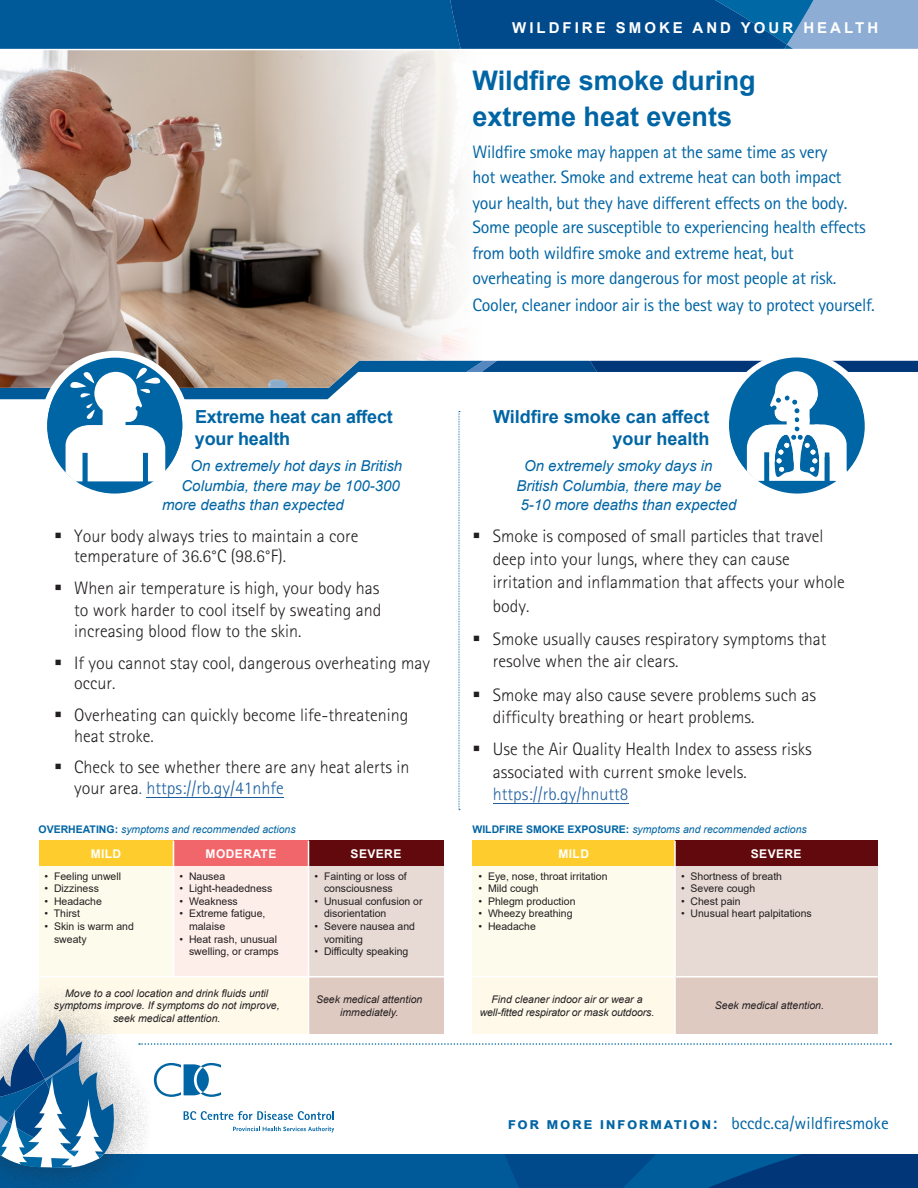
<style>
.page{position:relative;width:918px;height:1188px;background:#fff}
.page>*{position:absolute;margin:0;border:0;box-sizing:border-box;transform-origin:0 0}
.Body_on_Not_on_Grid{font:700 27px/36px "Arial";color:#0065a4}
.t1{font:300 18px/20.2px "Rotis Sans Serif Std";color:#231f20}
.Body_on_Not_on_Grid-2{font:18px/25.5px "Rotis Sans Serif Std";letter-spacing:-.02em;color:#0065a4}
.Headline{font:700 18px/21.6px "Arial";letter-spacing:-.01em;color:#0065a4}
.t2{font:17.4px "Rotis Sans Serif Std";color:#0065a4}
.Body_on_Not_on_Grid-3{font:italic 15px/19.5px "Arial";color:#0065a4}
.t3{font:700 15px "Arial";letter-spacing:.2em;color:#fff}
.t4{font:700 12px "Arial";letter-spacing:.035em;color:#fff}
.Body_on_Not_on_Grid-4{font:10.5px/12.6px "Arial";color:#231f20}
.Body_on_Not_on_Grid-5{font:italic 10.5px/12.6px "Arial";color:#231f20;text-align:center}
.Headline-2{font:italic 10.5px "Arial";color:#0065a4}
.s1{color:#175d9e}
.s2{font-weight:700;font-style:normal}
.s3{color:#20609f}
.s4{font-family:"Arial";font-weight:700;font-size:15.6px}
</style>
<div class="page">
<div style="left:0;top:0;width:431px;height:399px;background:#005999"></div>
<svg style="left:431px;top:0;width:487px;height:49px;background:#7ca4ce"></svg>
<svg style="left:435px;top:0;width:352px;height:49px;background:#014e8e"></svg>
<div style="left:0;top:49px;width:918px;height:6px;background:#fff"></div>
<div style="left:39px;top:841px;width:135px;height:25px;background:#fecd2d"></div>
<div style="left:174px;top:841px;width:135px;height:25px;background:#f1666a"></div>
<div style="left:309px;top:841px;width:135px;height:25px;background:#62090d"></div>
<div style="left:39px;top:866px;width:135px;height:111px;background:#fdfcec"></div>
<div style="left:174px;top:866px;width:135px;height:111px;background:#feeeea"></div>
<div style="left:309px;top:866px;width:135px;height:111px;background:#e7dad4"></div>
<div style="left:39px;top:977px;width:270px;height:57px;background:#fef9e9"></div>
<div style="left:309px;top:977px;width:135px;height:57px;background:#dfcac2"></div>
<svg style="left:173px;top:841px;width:1px;height:25px"></svg>
<svg style="left:308px;top:841px;width:1px;height:25px"></svg>
<hr style="left:173px;top:866px;width:1px;height:110px;background:#fff">
<hr style="left:308px;top:866px;width:1px;height:110px;background:#fff">
<svg style="left:39px;top:976px;width:405px;height:1px"></svg>
<hr style="left:308px;top:977px;width:1px;height:57px;background:#fff">
<div style="left:472px;top:841px;width:203px;height:25px;background:#fecd2d"></div>
<div style="left:675px;top:841px;width:203px;height:25px;background:#62090d"></div>
<div style="left:472px;top:866px;width:203px;height:111px;background:#fdfcec"></div>
<div style="left:675px;top:866px;width:203px;height:111px;background:#e7dad4"></div>
<div style="left:472px;top:977px;width:203px;height:57px;background:#fef9e9"></div>
<div style="left:675px;top:977px;width:203px;height:57px;background:#dfcac2"></div>
<svg style="left:473px;top:976px;width:405px;height:1px"></svg>
<hr style="left:674px;top:841px;width:2px;height:25px;background:#fff">
<hr style="left:674px;top:866px;width:2px;height:111px;background:#fff">
<hr style="left:674px;top:977px;width:2px;height:57px;background:#fff">
<svg style="left:497px;top:360px;width:421px;height:12px;background:#114a86"></svg>
<img style="left:0;top:50px;width:497px;height:338px">
<div style="left:0;top:981px;width:154px;height:207px;background:#231f20;opacity:.38"></div>
<svg style="left:0;top:1017px;width:918px;height:171px"></svg>
<div style="left:41px;top:351px;width:148px;height:148px;background:#fff;border-radius:50%"></div>
<svg style="left:459px;top:411px;width:1px;height:399px"></svg>
<svg style="left:729px;top:357px;width:136px;height:137px"></svg>
<div style="left:47px;top:359px;width:135px;height:135px;background:#0065a4;border-radius:50%"></div>
<svg style="left:50px;top:360px;width:123px;height:132px"></svg>
<hr style="left:493px;top:803px;width:135px;height:1px;background:#20609f">
<hr style="left:147px;top:797px;width:137px;height:1px;background:#175d9e">
<p class="Headline" style="left:195px;top:406px;width:199px">Extreme heat can affect your health</p>
<p class="Body_on_Not_on_Grid-3" style="left:190px;top:456px;width:213px">On extremely hot days in British</p>
<p class="Body_on_Not_on_Grid-3" style="left:182px;top:476px;width:220px">Columbia, there may be 100-300</p>
<p class="Body_on_Not_on_Grid-3" style="left:162px;top:495px;width:183px">more deaths than expected</p>
<p class="t1" style="left:74px;top:526px;width:286px">Your body always tries to maintain a core temperature of 36.6°C (98.6°F).</p>
<p class="t1" style="left:74px;top:577px;width:309px;line-height:21.6px;text-align:justify">When air temperature is high, your body has to work harder to cool itself by sweating and increasing blood flow to the skin.</p>
<p class="t1" style="left:74px;top:653px;width:357px">If you cannot stay cool, dangerous overheating may occur.</p>
<p class="t1" style="left:74px;top:705px;width:336px">Overheating can quickly become life-threatening heat stroke.</p>
<p class="t1" style="left:74px;top:757px;width:337px">Check to see whether there are any heat alerts in your area<span class="s1">. https://rb.gy/41nhfe</span></p>
<p class="Headline-2" style="left:39px;top:823px;width:259px"><span class="s2">OVERHEATING:</span> symptoms and recommended actions</p>
<p class="t4" style="left:91px;top:845px;width:32px">MILD</p>
<p class="t4" style="left:206px;top:845px;width:72px">MODERATE</p>
<p class="t4" style="left:351px;top:845px;width:52px">SEVERE</p>
<p class="Body_on_Not_on_Grid-4" style="left:45px;top:870px;width:78px">• Feeling unwell</p>
<p class="Body_on_Not_on_Grid-4" style="left:45px;top:882px;width:56px">• Dizziness</p>
<p class="Body_on_Not_on_Grid-4" style="left:45px;top:895px;width:59px">• Headache</p>
<p class="Body_on_Not_on_Grid-4" style="left:45px;top:907px;width:37px">• Thirst</p>
<p class="Body_on_Not_on_Grid-4" style="left:54px;top:920px;width:81px;text-indent:-10px">• Skin is warm and sweaty</p>
<p class="Body_on_Not_on_Grid-4" style="left:315px;top:870px;width:94px;text-align:center">• Fainting or loss of consciousness</p>
<p class="Body_on_Not_on_Grid-4" style="left:324px;top:895px;width:100px;text-indent:-10px">• Unusual confusion or disorientation</p>
<p class="Body_on_Not_on_Grid-4" style="left:324px;top:920px;width:93px;text-indent:-10px">• Severe nausea and vomiting</p>
<p class="Body_on_Not_on_Grid-4" style="left:315px;top:945px;width:95px">• Difficulty speaking</p>
<p class="Body_on_Not_on_Grid-4" style="left:180px;top:870px;width:47px">• Nausea</p>
<p class="Body_on_Not_on_Grid-4" style="left:180px;top:882px;width:94px">• Light-headedness</p>
<p class="Body_on_Not_on_Grid-4" style="left:180px;top:895px;width:60px">• Weakness</p>
<p class="Body_on_Not_on_Grid-4" style="left:189px;top:907px;width:78px;text-indent:-10px">• Extreme fatigue, malaise</p>
<p class="Body_on_Not_on_Grid-4" style="left:180px;top:933px;width:101px;text-align:right">• Heat rash, unusual swelling, or cramps</p>
<p class="Body_on_Not_on_Grid-5" style="left:54px;top:987px;width:227px">Move to a cool location and drink fluids until symptoms improve. If symptoms do not improve, seek medical attention.</p>
<p class="Body_on_Not_on_Grid-5" style="left:316px;top:993px;width:108px">Seek medical attention immediately.</p>
<p class="t3" style="left:512px;top:18px;width:367px">WILDFIRE SMOKE AND YOUR HEALTH</p>
<p class="Body_on_Not_on_Grid" style="left:472px;top:62px;width:285px">Wildfire smoke during extreme heat events</p>
<p class="Body_on_Not_on_Grid-2" style="left:472px;top:139px;width:404px">Wildfire smoke may happen at the same time as very<br>hot weather. Smoke and extreme heat can both impact your health, but they have different effects on the body.<br>Some people are susceptible to experiencing health effects from both wildfire smoke and extreme heat, but overheating is more dangerous for most people at risk.<br>Cooler, cleaner indoor air is the best way to protect yourself.</p>
<p class="Headline" style="left:493px;top:406px;width:218px;text-align:right">Wildfire smoke can affect your health</p>
<p class="Body_on_Not_on_Grid-3" style="left:516px;top:456px;width:222px;text-indent:8px">On extremely smoky days in<br>British Columbia, there may be<br>5-10 more deaths than expected</p>
<p class="t1" style="left:493px;top:525px;width:353px;line-height:23.2px">Smoke is composed of small particles that travel deep into your lungs, where they can cause irritation and inflammation that affects your whole body.</p>
<p class="t1" style="left:493px;top:628px;width:335px;line-height:22.4px">Smoke usually causes respiratory symptoms that resolve when the air clears.</p>
<p class="t1" style="left:493px;top:683px;width:325px;line-height:22.4px">Smoke may also cause severe problems such as difficulty breathing or heart problems.</p>
<p class="t1" style="left:493px;top:738px;width:320px;line-height:22.5px">Use the Air Quality Health Index to assess risks associated with current smoke levels. <span class="s3">https://rb.gy/hnutt8</span></p>
<p class="Headline-2" style="left:472px;top:823px;width:336px"><span class="s2">WILDFIRE SMOKE EXPOSURE:</span> symptoms and recommended actions</p>
<p class="t4" style="left:558px;top:845px;width:32px">MILD</p>
<p class="t4" style="left:751px;top:845px;width:52px">SEVERE</p>
<p class="Body_on_Not_on_Grid-4" style="left:478px;top:870px;width:131px">• Eye, nose, throat irritation</p>
<p class="Body_on_Not_on_Grid-4" style="left:478px;top:882px;width:62px">• Mild cough</p>
<p class="Body_on_Not_on_Grid-4" style="left:478px;top:895px;width:99px">• Phlegm production</p>
<p class="Body_on_Not_on_Grid-4" style="left:478px;top:907px;width:96px">• Wheezy breathing</p>
<p class="Body_on_Not_on_Grid-4" style="left:478px;top:920px;width:59px">• Headache</p>
<p class="Body_on_Not_on_Grid-4" style="left:681px;top:870px;width:103px">• Shortness of breath</p>
<p class="Body_on_Not_on_Grid-4" style="left:681px;top:882px;width:76px">• Severe cough</p>
<p class="Body_on_Not_on_Grid-4" style="left:681px;top:895px;width:61px">• Chest pain</p>
<p class="Body_on_Not_on_Grid-4" style="left:681px;top:907px;width:132px">• Unusual heart palpitations</p>
<p class="Body_on_Not_on_Grid-5" style="left:480px;top:993px;width:176px">Find cleaner indoor air or wear a well-fitted respirator or mask outdoors.</p>
<p class="Body_on_Not_on_Grid-5" style="left:715px;top:999px;width:111px">Seek medical attention.</p>
<p class="t2" style="left:508px;top:1113px;width:383px"><span class="s4">for mor e infor mation:</span> bccdc.ca/wildfiresmoke</p>
</div>
